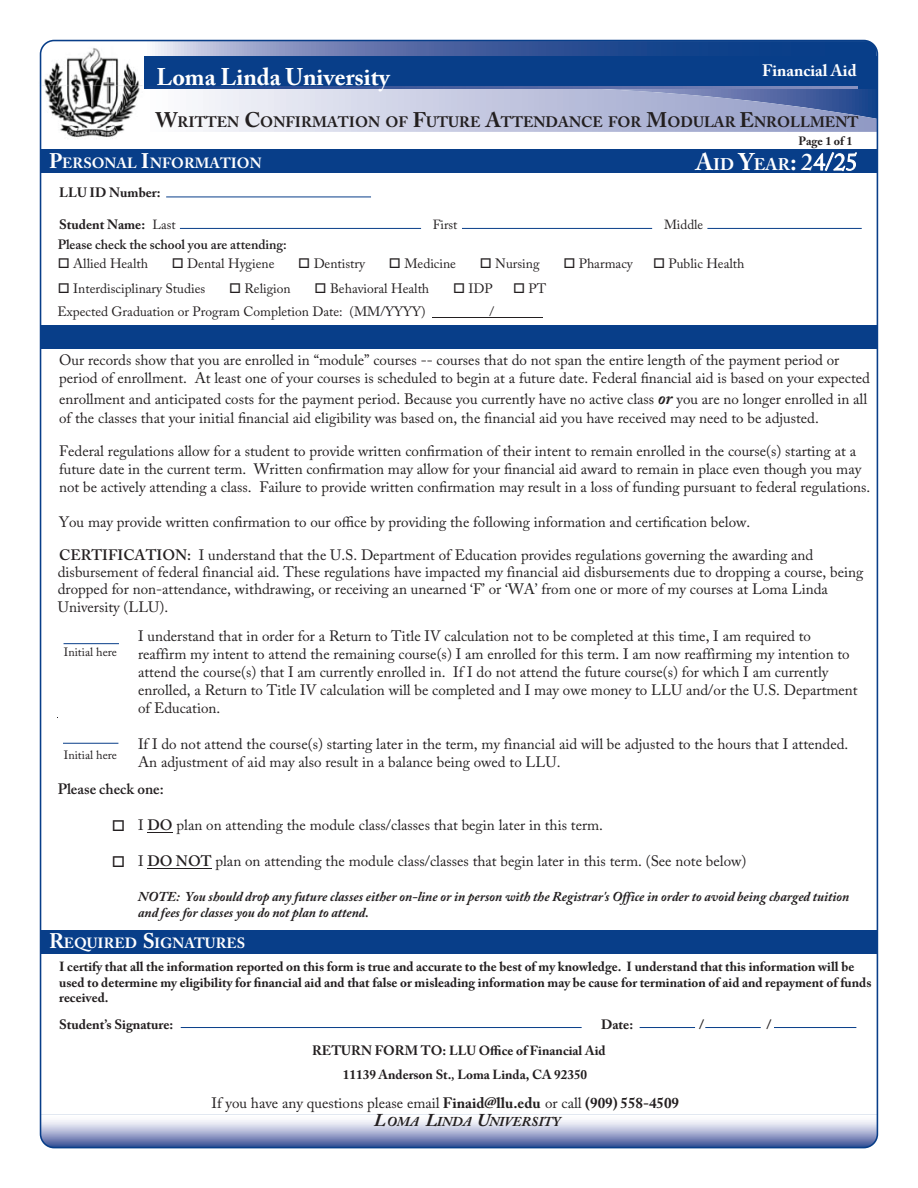
<style>
.page{position:relative;width:918px;height:1188px;background:#fff}
.page>*{position:absolute;margin:0;border:0;box-sizing:border-box;transform-origin:0 0}
.t1{font:700 24px "Adobe Caslon Pro";color:#fff}
.t2{font:700 16.8px "Adobe Caslon Pro";color:#fff}
.t3{font:700 16.5px "Adobe Caslon Pro";color:#fff}
.t4{font:15px/18px "Adobe Caslon Pro";color:#231f20}
.t5{font:700 15px "Adobe Caslon Pro";color:#231f20}
.t6{font:600 15px "Adobe Caslon Pro";color:#231f20}
.t7{font:700 14.7px "Adobe Caslon Pro";color:#fff}
.t8{font:13.5px "Adobe Caslon Pro";color:#231f20}
.t9{font:italic 700 13.5px/16.2px "Adobe Caslon Pro";color:#231f20}
.t10{font:700 13.5px "Adobe Caslon Pro";color:#231f20}
.t11{font:600 13.5px "Adobe Caslon Pro";color:#231f20}
.t12{font:700 13.2px/15.9px "Adobe Caslon Pro";color:#231f20}
.t13{font:13.2px "Adobe Caslon Pro";color:#231f20}
.t14{font:12px "Adobe Caslon Pro";color:#231f20}
.t15{font:700 12px "Adobe Caslon Pro";color:#231f20}
.s1{font-size:21px}
.s2{font-size:24px}
.s3{font-weight:600;font-size:24px}
.s4{font-weight:400;font-size:24px}
.s5{font-weight:400;font-size:13.2px}
.s6{font-weight:700;font-style:italic;font-size:18px}
.s7{font-weight:600}
.s8{font-size:13.5px}
.s9{font-style:italic}
.s10{font-weight:700}
.s11{font-size:18px}
</style>
<div class="page">
<svg style="left:41px;top:1120px;width:836px;height:28px"></svg>
<svg style="left:41px;top:41px;width:836px;height:91px"></svg>
<div style="left:144px;top:56px;width:733px;height:30px;background:#083e89"></div>
<hr style="left:144px;top:86px;width:733px;height:3px;background:#083e89">
<svg style="left:188px;top:87px;width:669px;height:2px"></svg>
<div style="left:40px;top:930px;width:838px;height:23px;background:#083e89"></div>
<hr style="left:181px;top:1027px;width:401px;height:1px;background:#083e89">
<hr style="left:640px;top:1027px;width:55px;height:1px;background:#083e89">
<hr style="left:705px;top:1027px;width:56px;height:1px;background:#083e89">
<hr style="left:774px;top:1027px;width:82px;height:1px;background:#083e89">
<div style="left:40px;top:149px;width:838px;height:23px;background:#083e89"></div>
<hr style="left:166px;top:197px;width:205px;height:1px;background:#083e89">
<hr style="left:180px;top:228px;width:241px;height:1px;background:#083e89">
<hr style="left:462px;top:228px;width:190px;height:1px;background:#083e89">
<hr style="left:707px;top:228px;width:155px;height:1px;background:#083e89">
<div style="left:40px;top:325px;width:838px;height:23px;background:#083e89"></div>
<img style="left:39px;top:47px;width:105px;height:94px">
<hr style="left:147px;top:868px;width:65px;height:1px;background:#231f20">
<svg style="left:147px;top:832px;width:26px;height:1px"></svg>
<hr style="left:64px;top:643px;width:55px;height:1px;background:#083e89">
<hr style="left:63px;top:743px;width:55px;height:1px;background:#083e89">
<hr style="left:432px;top:318px;width:112px;height:1px;background:#231f20">
<h1 class="t1" style="left:156px;top:63px;width:235px">Loma Linda University</h1>
<p class="t3" style="left:762px;top:60px;width:96px">Financial Aid</p>
<p class="t5" style="left:155px;top:113px;width:705px"><span class="s1">W</span>RITTEN <span class="s1">C</span>ONFIRMATION OF <span class="s1">F</span>UTURE <span class="s1">A</span>TTENDANCE FOR <span class="s1">M</span>ODULAR <span class="s1">E</span>NROLLMENT</p>
<p class="t15" style="left:798px;top:134px;width:55px">Page 1 of 1</p>
<p class="t2" style="left:696px;top:154px;width:163px"><span class="s2">A</span>ID <span class="s2">Y</span>EAR<span class="s2">:</span> <span class="s3">2</span><span class="s4">4/25</span></p>
<p class="t7" style="left:49px;top:154px;width:214px"><span class="s1">P</span>ERSONAL <span class="s1">I</span>NFORMATION</p>
<p class="t10" style="left:59px;top:185px;width:103px">LLU ID Number:</p>
<p class="t10" style="left:59px;top:216px;width:118px">Student Name: <span class="s5">Last</span></p>
<p class="t13" style="left:433px;top:217px;width:26px">First</p>
<p class="t13" style="left:664px;top:217px;width:41px">Middle</p>
<p class="t11" style="left:58px;top:236px;width:231px">Please check the school you are attending:</p>
<p class="t8" style="left:58px;top:255px;width:92px">□ Allied Health</p>
<p class="t8" style="left:172px;top:255px;width:104px">□ Dental Hygiene</p>
<p class="t8" style="left:298px;top:255px;width:68px">□ Dentistry</p>
<p class="t8" style="left:389px;top:255px;width:69px">□ Medicine</p>
<p class="t8" style="left:480px;top:255px;width:61px">□ Nursing</p>
<p class="t8" style="left:563px;top:255px;width:71px">□ Pharmacy</p>
<p class="t8" style="left:653px;top:255px;width:93px">□ Public Health</p>
<p class="t8" style="left:58px;top:280px;width:149px">□ Interdisciplinary Studies</p>
<p class="t8" style="left:229px;top:280px;width:63px">□ Religion</p>
<p class="t8" style="left:315px;top:280px;width:116px">□ Behavioral Health</p>
<p class="t8" style="left:453px;top:280px;width:41px">□ IDP</p>
<p class="t8" style="left:513px;top:280px;width:35px">□ PT</p>
<p class="t8" style="left:58px;top:303px;width:369px">Expected Graduation or Program Completion Date: (MM/YYYY)</p>
<p class="t8" style="left:490px;top:303px;width:6px">/</p>
<p class="t4" style="left:59px;top:351px;width:812px">Our records show that you are enrolled in “module” courses -- courses that do not span the entire length of the payment period or period of enrollment. At least one of your courses is scheduled to begin at a future date. Federal financial aid is based on your expected</p>
<p class="t4" style="left:59px;top:389px;width:810px;line-height:19.2px">enrollment and anticipated costs for the payment period. Because you currently have no active class <span class="s6">or</span> you are no longer enrolled in all of the classes that your initial financial aid eligibility was based on, the financial aid you have received may need to be adjusted.</p>
<p class="t4" style="left:59px;top:442px;width:813px">Federal regulations allow for a student to provide written confirmation of their intent to remain enrolled in the course(s) starting at a future date in the current term. Written confirmation may allow for your financial aid award to remain in place even though you may not be actively attending a class. Failure to provide written confirmation may result in a loss of funding pursuant to federal regulations.</p>
<p class="t4" style="left:59px;top:513px;width:693px">You may provide written confirmation to our office by providing the following information and certification below.</p>
<p class="t4" style="left:58px;top:546px;width:807px;line-height:17.2px"><span class="s7">CERTIFICATION:</span> I understand that the U.S. Department of Education provides regulations governing the awarding and disbursement of federal financial aid. These regulations have impacted my financial aid disbursements due to dropping a course, being dropped for non-attendance, withdrawing, or receiving an unearned ‘F’ or ‘WA’ from one or more of my courses at Loma Linda University (LLU).</p>
<p class="t14" style="left:64px;top:645px;width:55px">Initial here</p>
<p class="t4" style="left:138px;top:627px;width:721px">I understand that in order for a Return to Title IV calculation not to be completed at this time, I am required to reaffirm my intent to attend the remaining course(s) I am enrolled for this term. I am now reaffirming my intention to attend the course(s) that I am currently enrolled in. If I do not attend the future course(s) for which I am currently enrolled, a Return to Title IV calculation will be completed and I may owe money to LLU and/or the U.S. Department of Education.</p>
<p class="t4" style="left:138px;top:735px;width:712px">If I do not attend the course(s) starting later in the term, my financial aid will be adjusted to the hours that I attended.<br>An adjustment of aid may also result in a balance being owed to LLU.</p>
<p class="t14" style="left:64px;top:748px;width:55px">Initial here</p>
<p class="t6" style="left:58px;top:781px;width:107px">Please check one:</p>
<p class="t4" style="left:138px;top:816px;width:467px">I <span class="s7">DO</span> plan on attending the module class/classes that begin later in this term.</p>
<p class="t4" style="left:138px;top:852px;width:610px">I <span class="s7">DO NOT</span> plan on attending the module class/classes that begin later in this term. (See note below)</p>
<p class="t9" style="left:138px;top:888px;width:713px">NOTE: You should drop any future classes either on-line or in person with the Registrar's Office in order to avoid being charged tuition and fees for classes you do not plan to attend.</p>
<p class="t7" style="left:49px;top:934px;width:198px"><span class="s1">R</span>EQUIRED <span class="s1">S</span>IGNATURES</p>
<p class="t12" style="left:59px;top:959px;width:814px">I certify that all the information reported on this form is true and accurate to the best of my knowledge. I understand that this information will be used to determine my eligibility for financial aid and that false or misleading information may be cause for termination of aid and repayment of funds</p>
<p class="t12" style="left:59px;top:989px;width:51px">received.</p>
<p class="t10" style="left:59px;top:1016px;width:116px">Student’s Signature:</p>
<p class="t10" style="left:601px;top:1016px;width:33px">Date:</p>
<p class="t10" style="left:699px;top:1016px;width:7px">/</p>
<p class="t10" style="left:766px;top:1016px;width:7px">/</p>
<p class="t12" style="left:343px;top:1039px;width:264px;line-height:24px;text-indent:-31px"><span class="s8">RETURN FORM TO:</span> LLU Office of Financial Aid<br>11139 Anderson St.<span class="s9">,</span> Loma Linda, CA 92350</p>
<p class="t4" style="left:212px;top:1094px;width:469px">If you have any questions please email <span class="s10">Finaid@llu.edu</span> or call <span class="s10">(909) 558-4509</span></p>
<p class="t9" style="left:374px;top:1114px;width:188px"><span class="s11">L</span>OMA <span class="s11">L</span>INDA <span class="s11">U</span>NIVERSITY</p>
</div>
